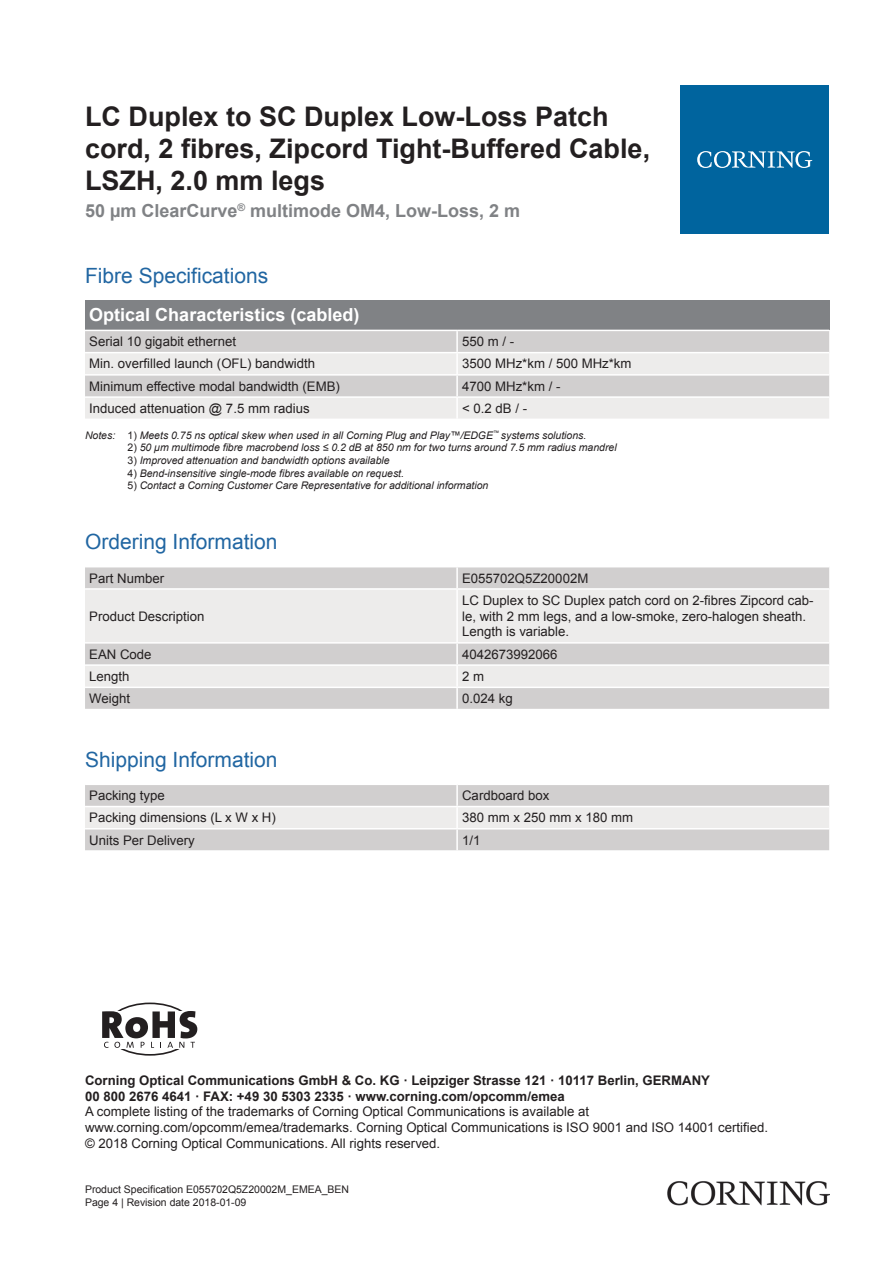
<style>
.page{position:relative;width:893px;height:1263px;background:#fff}
.page>*{position:absolute;margin:0;border:0;box-sizing:border-box;transform-origin:0 0}
.t1{font:700 27px/32.4px "Arial";color:#231f20}
.t2{font:21px "Arial";color:#2166a2}
.t3{font:700 18px "Arial";color:#808285}
.t4{font:700 18px "Arial";color:#fff}
.t5{font:13.2px/15.9px "Arial";color:#231f20}
.t6{font:700 13.2px/15.9px "Arial";color:#231f20}
.t7{font:italic 10.5px "Arial";color:#231f20}
.t8{font:10.5px/12.6px "Arial";color:#231f20}
.s1{font-style:normal}
</style>
<div class="page">
<div style="left:85px;top:300px;width:744px;height:30px;background:#808285"></div>
<div style="left:85px;top:331px;width:744px;height:21px;background:#d1cfcf"></div>
<svg style="left:85px;top:353px;width:744px;height:66px;fill:#edeceb"></svg>
<hr style="left:456px;top:331px;width:2px;height:21px;background:#fff">
<hr style="left:456px;top:353px;width:2px;height:21px;background:#fff">
<hr style="left:456px;top:376px;width:2px;height:20px;background:#fff">
<hr style="left:456px;top:398px;width:2px;height:21px;background:#fff">
<hr style="left:85px;top:374px;width:372px;height:2px;background:#fff">
<hr style="left:457px;top:374px;width:372px;height:2px;background:#fff">
<hr style="left:85px;top:396px;width:372px;height:2px;background:#fff">
<hr style="left:457px;top:396px;width:372px;height:2px;background:#fff">
<div style="left:85px;top:567px;width:744px;height:142px;background:#d1cfcf"></div>
<svg style="left:85px;top:590px;width:744px;height:96px;fill:#edeceb"></svg>
<hr style="left:456px;top:567px;width:2px;height:21px;background:#fff">
<hr style="left:456px;top:590px;width:2px;height:52px;background:#fff">
<hr style="left:456px;top:644px;width:2px;height:20px;background:#fff">
<hr style="left:456px;top:666px;width:2px;height:20px;background:#fff">
<hr style="left:456px;top:688px;width:2px;height:21px;background:#fff">
<hr style="left:85px;top:588px;width:372px;height:2px;background:#fff">
<hr style="left:457px;top:588px;width:372px;height:2px;background:#fff">
<hr style="left:85px;top:642px;width:372px;height:2px;background:#fff">
<hr style="left:457px;top:642px;width:372px;height:2px;background:#fff">
<hr style="left:85px;top:664px;width:372px;height:2px;background:#fff">
<hr style="left:457px;top:664px;width:372px;height:2px;background:#fff">
<hr style="left:85px;top:686px;width:372px;height:2px;background:#fff">
<hr style="left:457px;top:686px;width:372px;height:2px;background:#fff">
<div style="left:85px;top:785px;width:744px;height:65px;background:#d1cfcf"></div>
<div style="left:85px;top:807px;width:744px;height:21px;background:#edeceb"></div>
<hr style="left:456px;top:785px;width:2px;height:21px;background:#fff">
<hr style="left:456px;top:807px;width:2px;height:21px;background:#fff">
<hr style="left:456px;top:829px;width:2px;height:21px;background:#fff">
<hr style="left:85px;top:806px;width:372px;height:1px;background:#fff">
<hr style="left:457px;top:806px;width:372px;height:1px;background:#fff">
<hr style="left:85px;top:828px;width:372px;height:1px;background:#fff">
<hr style="left:457px;top:828px;width:372px;height:1px;background:#fff">
<div style="left:680px;top:85px;width:149px;height:149px;background:#00649e"></div>
<svg style="left:697px;top:151px;width:115px;height:17px"></svg>
<img style="left:668px;top:1181px;width:161px;height:24px">
<div style="left:105px;top:1002px;width:90px;height:54px;border:2px solid #231f20;border-radius:50%"></div>
<div style="left:85px;top:1011px;width:123px;height:38px;background:#fff"></div>
<svg style="left:102px;top:1011px;width:95px;height:37px"></svg>
<h1 class="t1" style="left:85px;top:100px;width:567px">LC Duplex to SC Duplex Low-Loss Patch cord, 2 fibres, Zipcord Tight-Buffered Cable,<br>LSZH, 2.0 mm legs</h1>
<h3 class="t3" style="left:85px;top:198px;width:437px">50 µm ClearCurve<sup>®</sup> multimode OM4, Low-Loss, 2 m</h3>
<h2 class="t2" style="left:85px;top:261px;width:185px">Fibre Specifications</h2>
<h3 class="t4" style="left:89px;top:302px;width:272px">Optical Characteristics (cabled)</h3>
<p class="t5" style="left:89px;top:334px;width:148px">Serial 10 gigabit ethernet</p>
<p class="t5" style="left:462px;top:334px;width:54px">550 m / -</p>
<p class="t5" style="left:89px;top:356px;width:227px">Min. overfilled launch (OFL) bandwidth</p>
<p class="t5" style="left:462px;top:356px;width:171px">3500 MHz*km / 500 MHz*km</p>
<p class="t5" style="left:89px;top:378px;width:252px">Minimum effective modal bandwidth (EMB)</p>
<p class="t5" style="left:462px;top:378px;width:100px">4700 MHz*km / -</p>
<p class="t5" style="left:89px;top:400px;width:222px">Induced attenuation @ 7.5 mm radius</p>
<p class="t5" style="left:462px;top:400px;width:66px">&lt; 0.2 dB / -</p>
<p class="t7" style="left:85px;top:428px;width:503px">Notes: <span class="s1">1)</span> Meets 0.75 ns optical skew when used in all Corning Plug and Play™/EDGE<sup>™</sup> systems solutions.</p>
<p class="t7" style="left:128px;top:441px;width:491px"><span class="s1">2)</span> 50 μm multimode fibre macrobend loss ≤ 0.2 dB at 850 nm for two turns around 7.5 mm radius mandrel</p>
<p class="t7" style="left:128px;top:453px;width:264px"><span class="s1">3)</span> Improved attenuation and bandwidth options available</p>
<p class="t7" style="left:128px;top:466px;width:278px"><span class="s1">4)</span> Bend-insensitive single-mode fibres available on request.</p>
<p class="t7" style="left:128px;top:479px;width:362px"><span class="s1">5)</span> Contact a Corning Customer Care Representative for additional information</p>
<h2 class="t2" style="left:85px;top:527px;width:194px">Ordering Information</h2>
<p class="t5" style="left:89px;top:570px;width:76px">Part Number</p>
<p class="t5" style="left:462px;top:570px;width:128px">E055702Q5Z20002M</p>
<p class="t5" style="left:89px;top:608px;width:117px">Product Description</p>
<p class="t5" style="left:462px;top:592px;width:353px">LC Duplex to SC Duplex patch cord on 2-fibres Zipcord cab&shy;le, with 2 mm legs, and a low-smoke, zero-halogen sheath.<br>Length is variable.</p>
<p class="t5" style="left:89px;top:646px;width:64px">EAN Code</p>
<p class="t5" style="left:462px;top:646px;width:97px">4042673992066</p>
<p class="t5" style="left:89px;top:668px;width:42px">Length</p>
<p class="t5" style="left:462px;top:668px;width:24px">2 m</p>
<p class="t5" style="left:89px;top:690px;width:42px">Weight</p>
<p class="t5" style="left:462px;top:690px;width:52px">0.024 kg</p>
<h2 class="t2" style="left:85px;top:745px;width:194px">Shipping Information</h2>
<p class="t5" style="left:89px;top:787px;width:77px">Packing type</p>
<p class="t5" style="left:462px;top:787px;width:89px">Cardboard box</p>
<p class="t5" style="left:89px;top:810px;width:188px">Packing dimensions (L x W x H)</p>
<p class="t5" style="left:462px;top:810px;width:172px">380 mm x 250 mm x 180 mm</p>
<p class="t5" style="left:89px;top:832px;width:107px">Units Per Delivery</p>
<p class="t5" style="left:462px;top:832px;width:20px">1/1</p>
<p class="t6" style="left:85px;top:1072px;width:626px">Corning Optical Communications GmbH &amp; Co. KG · Leipziger Strasse 121 · 10117 Berlin, GERMANY<br>00 800 2676 4641 · FAX: +49 30 5303 2335 · www.corning.com/opcomm/emea</p>
<p class="t5" style="left:85px;top:1104px;width:684px">A complete listing of the trademarks of Corning Optical Communications is available at www.corning.com/opcomm/emea/trademarks. Corning Optical Communications is ISO 9001 and ISO 14001 certified. © 2018 Corning Optical Communications. All rights reserved.</p>
<p class="t8" style="left:85px;top:1183px;width:265px">Product Specification E055702Q5Z20002M_EMEA_BEN<br>Page 4 | Revision date 2018-01-09</p>
</div>
